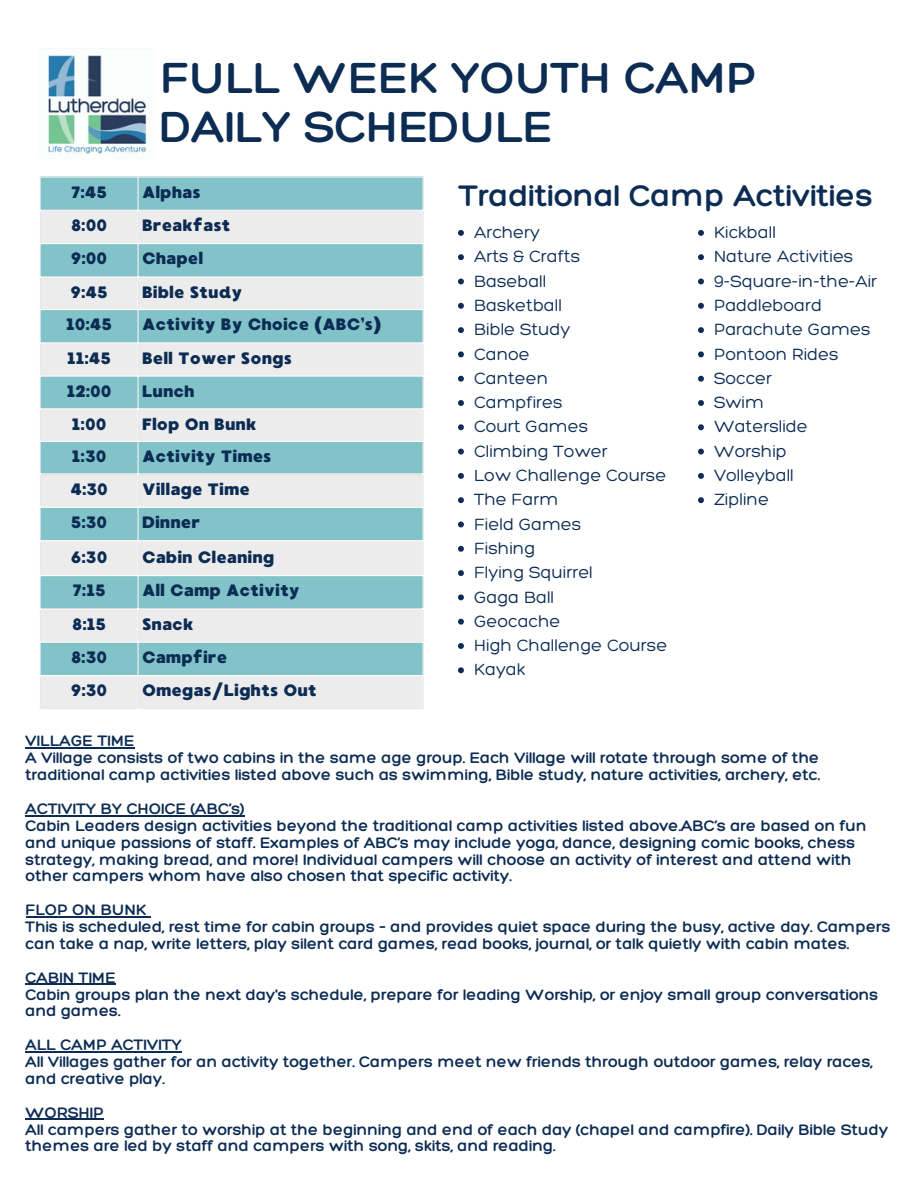
<style>
.page{position:relative;width:918px;height:1188px;background:#fff}
.page>*{position:absolute;margin:0;border:0;box-sizing:border-box;transform-origin:0 0}
.t1{font:700 47.25px "Hero";color:#0c2c54}
.t2{font:700 32.25px "Hero";color:#0c2c54}
.t3{font:17.7px "Hero";color:#0c2c54}
.t4{font:700 16.5px/16.8px "Hero";color:#0c2c54}
.t5{font:16.5px "MADE Waffle Soft";color:#0c2c54}
</style>
<div class="page">
<div style="left:41px;top:178px;width:382px;height:32px;background:#81c3c9"></div>
<svg style="left:41px;top:211px;width:382px;height:497px;background:#bbd9dc"></svg>
<hr style="left:138px;top:178px;width:1px;height:530px;background:#fff">
<hr style="left:40px;top:243px;width:384px;height:1px;background:#fff">
<hr style="left:40px;top:276px;width:384px;height:1px;background:#fff">
<hr style="left:40px;top:309px;width:384px;height:1px;background:#fff">
<hr style="left:40px;top:342px;width:384px;height:1px;background:#fff">
<hr style="left:40px;top:376px;width:384px;height:1px;background:#fff">
<hr style="left:40px;top:408px;width:384px;height:1px;background:#fff">
<hr style="left:40px;top:441px;width:384px;height:1px;background:#fff">
<hr style="left:40px;top:473px;width:384px;height:2px;background:#fff">
<hr style="left:40px;top:507px;width:384px;height:1px;background:#fff">
<hr style="left:40px;top:540px;width:384px;height:1px;background:#fff">
<hr style="left:40px;top:575px;width:384px;height:1px;background:#fff">
<hr style="left:40px;top:608px;width:384px;height:1px;background:#fff">
<hr style="left:40px;top:642px;width:384px;height:1px;background:#fff">
<hr style="left:40px;top:675px;width:384px;height:1px;background:#fff">
<img style="left:48px;top:55px;width:99px;height:99px">
<svg style="left:458px;top:230px;width:6px;height:6px"></svg>
<svg style="left:458px;top:254px;width:6px;height:6px"></svg>
<svg style="left:458px;top:279px;width:6px;height:5px"></svg>
<svg style="left:458px;top:303px;width:6px;height:6px"></svg>
<svg style="left:458px;top:327px;width:6px;height:6px"></svg>
<svg style="left:458px;top:351px;width:6px;height:6px"></svg>
<svg style="left:458px;top:376px;width:6px;height:6px"></svg>
<svg style="left:458px;top:400px;width:6px;height:6px"></svg>
<svg style="left:458px;top:424px;width:6px;height:6px"></svg>
<svg style="left:458px;top:449px;width:6px;height:6px"></svg>
<svg style="left:458px;top:473px;width:6px;height:6px"></svg>
<svg style="left:458px;top:497px;width:6px;height:6px"></svg>
<svg style="left:458px;top:522px;width:6px;height:5px"></svg>
<svg style="left:458px;top:546px;width:6px;height:6px"></svg>
<svg style="left:458px;top:570px;width:6px;height:6px"></svg>
<svg style="left:458px;top:594px;width:6px;height:6px"></svg>
<svg style="left:458px;top:619px;width:6px;height:6px"></svg>
<svg style="left:458px;top:643px;width:6px;height:6px"></svg>
<svg style="left:458px;top:667px;width:6px;height:6px"></svg>
<svg style="left:698px;top:230px;width:6px;height:6px"></svg>
<svg style="left:698px;top:254px;width:6px;height:6px"></svg>
<svg style="left:698px;top:279px;width:6px;height:5px"></svg>
<svg style="left:698px;top:303px;width:6px;height:6px"></svg>
<svg style="left:698px;top:327px;width:6px;height:6px"></svg>
<svg style="left:698px;top:351px;width:6px;height:6px"></svg>
<svg style="left:698px;top:376px;width:6px;height:6px"></svg>
<svg style="left:698px;top:400px;width:6px;height:6px"></svg>
<svg style="left:698px;top:424px;width:6px;height:6px"></svg>
<svg style="left:698px;top:449px;width:6px;height:6px"></svg>
<svg style="left:698px;top:473px;width:6px;height:6px"></svg>
<svg style="left:698px;top:497px;width:6px;height:6px"></svg>
<hr style="left:26px;top:748px;width:109px;height:1px;background:#0c2c54">
<hr style="left:26px;top:815px;width:219px;height:1px;background:#0c2c54">
<hr style="left:26px;top:916px;width:120px;height:1px;background:#0c2c54">
<hr style="left:26px;top:984px;width:90px;height:1px;background:#0c2c54">
<hr style="left:26px;top:1051px;width:156px;height:1px;background:#0c2c54">
<hr style="left:26px;top:1119px;width:78px;height:1px;background:#0c2c54">
<p class="t1" style="left:161px;top:48px;width:598px">FULL WEEK YOUTH CAMP</p>
<p class="t1" style="left:161px;top:97px;width:394px">DAILY SCHEDULE</p>
<p class="t5" style="left:71px;top:182px;width:38px">7:45</p>
<p class="t5" style="left:142px;top:182px;width:60px">Alphas</p>
<p class="t5" style="left:71px;top:215px;width:38px">8:00</p>
<p class="t5" style="left:142px;top:215px;width:90px">Breakfast</p>
<p class="t5" style="left:71px;top:249px;width:38px">9:00</p>
<p class="t5" style="left:142px;top:249px;width:63px">Chapel</p>
<p class="t5" style="left:70px;top:282px;width:39px">9:45</p>
<p class="t5" style="left:142px;top:282px;width:102px">Bible Study</p>
<p class="t5" style="left:66px;top:315px;width:48px">10:45</p>
<p class="t5" style="left:142px;top:315px;width:241px">Activity By Choice (ABC’s)</p>
<p class="t5" style="left:67px;top:348px;width:46px">11:45</p>
<p class="t5" style="left:142px;top:348px;width:151px">Bell Tower Songs</p>
<p class="t5" style="left:67px;top:381px;width:46px">12:00</p>
<p class="t5" style="left:142px;top:381px;width:54px">Lunch</p>
<p class="t5" style="left:72px;top:414px;width:36px">1:00</p>
<p class="t5" style="left:142px;top:414px;width:116px">Flop On Bunk</p>
<p class="t5" style="left:72px;top:446px;width:36px">1:30</p>
<p class="t5" style="left:142px;top:446px;width:131px">Activity Times</p>
<p class="t5" style="left:70px;top:479px;width:39px">4:30</p>
<p class="t5" style="left:142px;top:479px;width:109px">Village Time</p>
<p class="t5" style="left:71px;top:512px;width:38px">5:30</p>
<p class="t5" style="left:142px;top:512px;width:60px">Dinner</p>
<p class="t5" style="left:71px;top:547px;width:38px">6:30</p>
<p class="t5" style="left:142px;top:547px;width:134px">Cabin Cleaning</p>
<p class="t5" style="left:73px;top:581px;width:35px">7:15</p>
<p class="t5" style="left:142px;top:581px;width:159px">All Camp Activity</p>
<p class="t5" style="left:72px;top:614px;width:35px">8:15</p>
<p class="t5" style="left:142px;top:614px;width:53px">Snack</p>
<p class="t5" style="left:71px;top:647px;width:38px">8:30</p>
<p class="t5" style="left:142px;top:647px;width:87px">Campfire</p>
<p class="t5" style="left:71px;top:681px;width:38px">9:30</p>
<p class="t5" style="left:142px;top:681px;width:176px">Omegas/Lights Out</p>
<p class="t2" style="left:459px;top:175px;width:415px">Traditional Camp Activities</p>
<p class="t3" style="left:474px;top:221px;width:67px">Archery</p>
<p class="t3" style="left:474px;top:246px;width:108px">Arts &amp; Crafts</p>
<p class="t3" style="left:474px;top:270px;width:74px">Baseball</p>
<p class="t3" style="left:474px;top:294px;width:89px">Basketball</p>
<p class="t3" style="left:474px;top:318px;width:98px">Bible Study</p>
<p class="t3" style="left:474px;top:343px;width:57px">Canoe</p>
<p class="t3" style="left:474px;top:367px;width:76px">Canteen</p>
<p class="t3" style="left:474px;top:391px;width:90px">Campfires</p>
<p class="t3" style="left:474px;top:416px;width:116px">Court Games</p>
<p class="t3" style="left:474px;top:440px;width:135px">Climbing Tower</p>
<p class="t3" style="left:474px;top:464px;width:194px">Low Challenge Course</p>
<p class="t3" style="left:474px;top:489px;width:86px">The Farm</p>
<p class="t3" style="left:474px;top:513px;width:109px">Field Games</p>
<p class="t3" style="left:474px;top:537px;width:63px">Fishing</p>
<p class="t3" style="left:474px;top:561px;width:120px">Flying Squirrel</p>
<p class="t3" style="left:474px;top:586px;width:82px">Gaga Ball</p>
<p class="t3" style="left:474px;top:610px;width:88px">Geocache</p>
<p class="t3" style="left:474px;top:634px;width:195px">High Challenge Course</p>
<p class="t3" style="left:474px;top:659px;width:53px">Kayak</p>
<p class="t3" style="left:714px;top:221px;width:63px">Kickball</p>
<p class="t3" style="left:714px;top:246px;width:141px">Nature Activities</p>
<p class="t3" style="left:714px;top:270px;width:165px">9-Square-in-the-Air</p>
<p class="t3" style="left:714px;top:294px;width:109px">Paddleboard</p>
<p class="t3" style="left:714px;top:318px;width:158px">Parachute Games</p>
<p class="t3" style="left:714px;top:343px;width:126px">Pontoon Rides</p>
<p class="t3" style="left:714px;top:367px;width:60px">Soccer</p>
<p class="t3" style="left:714px;top:391px;width:51px">Swim</p>
<p class="t3" style="left:714px;top:416px;width:95px">Waterslide</p>
<p class="t3" style="left:714px;top:440px;width:74px">Worship</p>
<p class="t3" style="left:714px;top:464px;width:81px">Volleyball</p>
<p class="t3" style="left:714px;top:489px;width:56px">Zipline</p>
<p class="t4" style="left:26px;top:732px;width:111px">VILLAGE TIME</p>
<p class="t4" style="left:26px;top:749px;width:796px">A Village consists of two cabins in the same age group. Each Village will rotate through some of the traditional camp activities listed above such as swimming, Bible study, nature activities, archery, etc.</p>
<p class="t4" style="left:26px;top:800px;width:220px">ACTIVITY BY CHOICE (ABC’s)</p>
<p class="t4" style="left:26px;top:817px;width:843px">Cabin Leaders design activities beyond the traditional camp activities listed above.ABC’s are based on fun and unique passions of staff. Examples of ABC’s may include yoga, dance, designing comic books, chess strategy, making bread, and more! Individual campers will choose an activity of interest and attend with</p>
<p class="t4" style="left:26px;top:867px;width:488px">other campers whom have also chosen that specific activity.</p>
<p class="t4" style="left:26px;top:901px;width:122px">FLOP ON BUNK</p>
<p class="t4" style="left:26px;top:918px;width:866px">This is scheduled, rest time for cabin groups – and provides quiet space during the busy, active day. Campers can take a nap, write letters, play silent card games, read books, journal, or talk quietly with cabin mates.</p>
<p class="t4" style="left:26px;top:969px;width:92px">CABIN TIME</p>
<p class="t4" style="left:26px;top:985px;width:854px">Cabin groups plan the next day's schedule, prepare for leading Worship, or enjoy small group conversations</p>
<p class="t4" style="left:26px;top:1002px;width:96px">and games.</p>
<p class="t4" style="left:26px;top:1036px;width:158px">ALL CAMP ACTIVITY</p>
<p class="t4" style="left:26px;top:1053px;width:849px">All Villages gather for an activity together. Campers meet new friends through outdoor games, relay races, and creative play.</p>
<p class="t4" style="left:26px;top:1104px;width:80px">WORSHIP</p>
<p class="t4" style="left:26px;top:1120px;width:864px">All campers gather to worship at the beginning and end of each day (chapel and campfire). Daily Bible Study themes are led by staff and campers with song, skits, and reading.</p>
</div>
